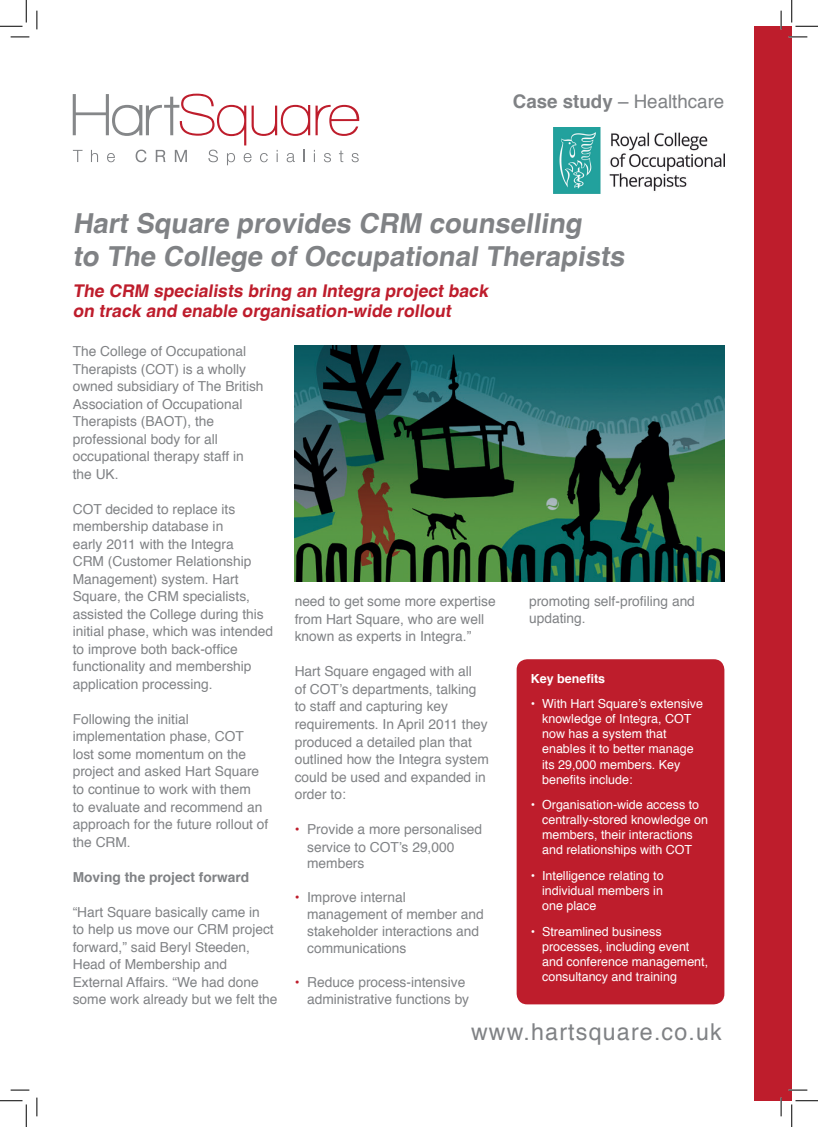
<style>
.page{position:relative;width:818px;height:1127px;background:#fff}
.page>*{position:absolute;margin:0;border:0;box-sizing:border-box;transform-origin:0 0}
.t1{font:italic 700 27.5px/32.5px "Helvetica";color:#808285}
.t2{font:23.25px "Helvetica";letter-spacing:.05em;color:#808285}
.t3{font:18.75px "Helvetica";color:#808285}
.t4{font:italic 700 17.5px/20px "Helvetica";color:#be1d2c}
.t5{font:13.75px/17.5px "Helvetica";color:#808285}
.t6{font:700 13.75px "Helvetica";color:#808285}
.t7{font:12.5px/15px "Helvetica";color:#fff}
.t8{font:700 12.5px "Helvetica";color:#fff}
.s1{font-weight:700}
.s2{color:#be1d2c}
</style>
<div class="page">
<div style="left:754px;top:26px;width:38px;height:1074px;background:#be1d2c"></div>
<svg style="left:73px;top:94px;width:286px;height:71px"></svg>
<img style="left:554px;top:128px;width:170px;height:65px">
<img style="left:295px;top:346px;width:429px;height:235px">
<div style="left:517px;top:659px;width:207px;height:345px;background:#be1d2c;border-radius:11px"></div>
<svg style="left:11px;top:36px;width:18px;height:2px"></svg>
<svg style="left:788px;top:36px;width:19px;height:2px"></svg>
<svg style="left:11px;top:1089px;width:18px;height:1px"></svg>
<svg style="left:788px;top:1089px;width:19px;height:1px"></svg>
<svg style="left:36px;top:11px;width:2px;height:18px"></svg>
<svg style="left:36px;top:1097px;width:2px;height:18px"></svg>
<svg style="left:780px;top:11px;width:2px;height:18px"></svg>
<svg style="left:780px;top:1097px;width:2px;height:18px"></svg>
<svg style="left:0;top:0;width:27px;height:27px"></svg>
<svg style="left:0;top:1100px;width:27px;height:26px"></svg>
<svg style="left:791px;top:0;width:27px;height:27px"></svg>
<svg style="left:791px;top:1100px;width:27px;height:26px"></svg>
<h3 class="t3" style="left:513px;top:87px;width:213px"><span class="s1">Case study</span> – Healthcare</h3>
<h1 class="t1" style="left:73px;top:208px;width:553px">Hart Square provides CRM counselling<br>to The College of Occupational Therapists</h1>
<p class="t4" style="left:73px;top:280px;width:417px">The CRM specialists bring an Integra project back on track and enable organisation-wide rollout</p>
<p class="t5" style="left:73px;top:343px;width:192px">The College of Occupational<br>Therapists (COT) is a wholly owned subsidiary of The British<br>Association of Occupational<br>Therapists (BAOT), the professional body for all occupational therapy staff in the UK.</p>
<p class="t5" style="left:73px;top:500px;width:202px">COT decided to replace its membership database in<br>early 2011 with the Integra<br>CRM (Customer Relationship<br>Management) system. Hart<br>Square, the CRM specialists, assisted the College during this initial phase, which was intended to improve both back-office functionality and membership application processing.</p>
<p class="t5" style="left:73px;top:710px;width:197px">Following the initial implementation phase, COT lost some momentum on the project and asked Hart Square to continue to work with them<br>to evaluate and recommend an approach for the future rollout of the CRM.</p>
<p class="t6" style="left:73px;top:865px;width:178px">Moving the project forward</p>
<p class="t5" style="left:73px;top:903px;width:206px">“Hart Square basically came in<br>to help us move our CRM project forward,” said Beryl Steeden,<br>Head of Membership and<br>External Affairs. “We had done some work already but we felt the</p>
<p class="t5" style="left:295px;top:593px;width:202px">need to get some more expertise from Hart Square, who are well known as experts in Integra.”</p>
<p class="t5" style="left:295px;top:663px;width:196px">Hart Square engaged with all<br>of COT’s departments, talking to staff and capturing key requirements. In April 2011 they produced a detailed plan that outlined how the Integra system could be used and expanded in order to:</p>
<p class="t5" style="left:307px;top:820px;width:176px;text-indent:-12px"><span class="s2">•</span> Provide a more personalised service to COT’s 29,000 members</p>
<p class="t5" style="left:307px;top:889px;width:178px;line-height:16.9px;text-indent:-12px"><span class="s2">•</span> Improve internal management of member and stakeholder interactions and communications</p>
<p class="t5" style="left:295px;top:973px;width:176px;text-align:right"><span class="s2">•</span> Reduce process-intensive administrative functions by</p>
<p class="t5" style="left:529px;top:592px;width:167px">promoting self-profiling and updating.</p>
<p class="t8" style="left:531px;top:668px;width:76px">Key benefits</p>
<p class="t7" style="left:542px;top:696px;width:162px;text-indent:-11px">• With Hart Square’s extensive knowledge of Integra, COT now has a system that enables it to better manage its 29,000 members. Key benefits include:</p>
<p class="t7" style="left:542px;top:797px;width:168px;text-indent:-11px">• Organisation-wide access to centrally-stored knowledge on members, their interactions and relationships with COT</p>
<p class="t7" style="left:542px;top:868px;width:123px;text-align:justify;text-indent:-11px">• Intelligence relating to individual members in one place</p>
<p class="t7" style="left:542px;top:923px;width:168px;text-indent:-11px">• Streamlined business processes, including event and conference management, consultancy and training</p>
<h2 class="t2" style="left:471px;top:1013px;width:252px">www.hartsquare.co.uk</h2>
</div>
